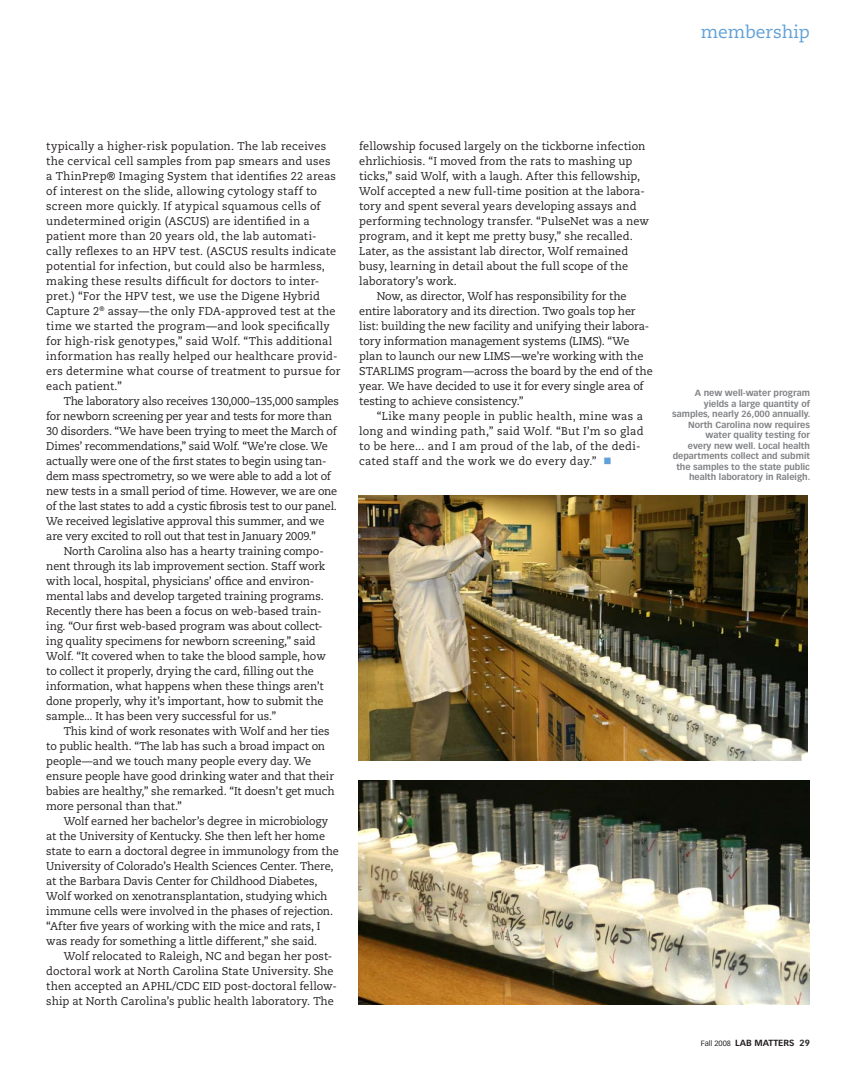
<style>
.page{position:relative;width:855px;height:1080px;background:#fff}
.page>*{position:absolute;margin:0;border:0;box-sizing:border-box;transform-origin:0 0}
.t1{font:17.5px "Caecilia LT Std";color:#61a1d7}
.Body_Indent_SE{font:11.25px/15px "Caecilia LT Std";color:#231f20}
.Body_Indent_SE-2{font:11.25px/15px "Caecilia LT Std";letter-spacing:.02em;color:#231f20}
.Body_Indent_SE-3{font:11.25px/15px "Caecilia LT Std";letter-spacing:-.02em;color:#231f20}
.Body_Indent_SE-4{font:11.25px/15px "Caecilia LT Std";letter-spacing:.025em;color:#231f20}
.Caption_SE{font:700 8.75px/10.5px "Vectora LT Std";color:#808285;text-align:right}
.t2{font:700 8.75px "Vectora LT Std";color:#231f20}
.s1{color:#61a1d7}
.s2{font-weight:400;font-size:7.5px}
</style>
<div class="page">
<img style="left:358px;top:780px;width:452px;height:225px">
<img style="left:358px;top:495px;width:449px;height:266px">
<p class="t1" style="left:701px;top:22px;width:111px">membership</p>
<p class="Body_Indent_SE-2" style="left:46px;top:139px;width:296px">typically a higher-risk population. The lab receives the cervical cell samples from pap smears and uses<br>a ThinPrep® Imaging System that identifies 22 areas of interest on the slide, allowing cytology staff to screen more quickly. If atypical squamous cells of undetermined origin (ASCUS) are identified in a patient more than 20 years old, the lab automati&shy;cally reflexes to an HPV test. (ASCUS results indicate potential for infection, but could also be harmless, making these results difficult for doctors to inter&shy;pret.) “For the HPV test, we use the Digene Hybrid Capture 2<sup>®</sup> assay—the only FDA-approved test at the time we started the program—and look specifically for high-risk genotypes,” said Wolf. “This additional information has really helped our healthcare provid&shy;ers determine what course of treatment to pursue for each patient.”</p>
<p class="Body_Indent_SE-3" style="left:46px;top:394px;width:294px;text-indent:18px">The laboratory also receives 130,000–135,000 samples for newborn screening per year and tests for more than 30 disorders. “We have been trying to meet the March of Dimes’ recommendations,” said Wolf. “We’re close. We actually were one of the first states to begin using tan&shy;dem mass spectrometry, so we were able to add a lot of new tests in a small period of time. However, we are one of the last states to add a cystic fibrosis test to our panel.<br>We received legislative approval this summer, and we are very excited to roll out that test in January 2009.”</p>
<p class="Body_Indent_SE" style="left:46px;top:544px;width:281px;text-indent:18px">North Carolina also has a hearty training compo&shy;nent through its lab improvement section. Staff work with local, hospital, physicians’ office and environ&shy;mental labs and develop targeted training programs.<br>Recently there has been a focus on web-based train&shy;ing. “Our first web-based program was about collect&shy;ing quality specimens for newborn screening,” said Wolf. “It covered when to take the blood sample, how to collect it properly, drying the card, filling out the information, what happens when these things aren’t done properly, why it’s important, how to submit the sample... It has been very successful for us.”</p>
<p class="Body_Indent_SE" style="left:46px;top:724px;width:290px;text-indent:18px">This kind of work resonates with Wolf and her ties to public health. “The lab has such a broad impact on people—and we touch many people every day. We ensure people have good drinking water and that their babies are healthy,” she remarked. “It doesn’t get much more personal than that.”</p>
<p class="Body_Indent_SE" style="left:46px;top:814px;width:294px;text-indent:18px">Wolf earned her bachelor’s degree in microbiology at the University of Kentucky. She then left her home state to earn a doctoral degree in immunology from the University of Colorado’s Health Sciences Center. There, at the Barbara Davis Center for Childhood Diabetes, Wolf worked on xenotransplantation, studying which immune cells were involved in the phases of rejection. “After five years of working with the mice and rats, I was ready for something a little different,” she said.</p>
<p class="Body_Indent_SE" style="left:46px;top:949px;width:292px;text-indent:18px">Wolf relocated to Raleigh, NC and began her post&shy;doctoral work at North Carolina State University. She then accepted an APHL/CDC EID post-doctoral fellow&shy;ship at North Carolina’s public health laboratory. The</p>
<p class="Body_Indent_SE" style="left:359px;top:139px;width:291px">fellowship focused largely on the tickborne infection ehrlichiosis. “I moved from the rats to mashing up ticks,” said Wolf, with a laugh. After this fellowship, Wolf accepted a new full-time position at the labora&shy;tory and spent several years developing assays and performing technology transfer. “PulseNet was a new program, and it kept me pretty busy,” she recalled.<br>Later, as the assistant lab director, Wolf remained busy, learning in detail about the full scope of the laboratory’s work.</p>
<p class="Body_Indent_SE" style="left:359px;top:289px;width:295px;text-indent:18px">Now, as director, Wolf has responsibility for the entire laboratory and its direction. Two goals top her list: building the new facility and unifying their labora&shy;tory information management systems (LIMS). “We plan to launch our new LIMS—we’re working with the STARLIMS program—across the board by the end of the year. We have decided to use it for every single area of testing to achieve consistency.”</p>
<p class="Body_Indent_SE-4" style="left:359px;top:409px;width:286px;text-indent:18px">“Like many people in public health, mine was a long and winding path,” said Wolf. “But I’m so glad to be here... and I am proud of the lab, of the dedi&shy;cated staff and the work we do every day.” <span class="s1">■</span></p>
<p class="Caption_SE" style="left:672px;top:388px;width:140px">A new well-water program yields a large quantity of samples, nearly 26,000 annually.<br>North Carolina now requires water quality testing for<br>every new well. Local health departments collect and submit the samples to the state public health laboratory in Raleigh.</p>
<p class="t2" style="left:701px;top:1037px;width:111px"><span class="s2">Fall 2008</span> Lab Matters 29</p>
</div>
